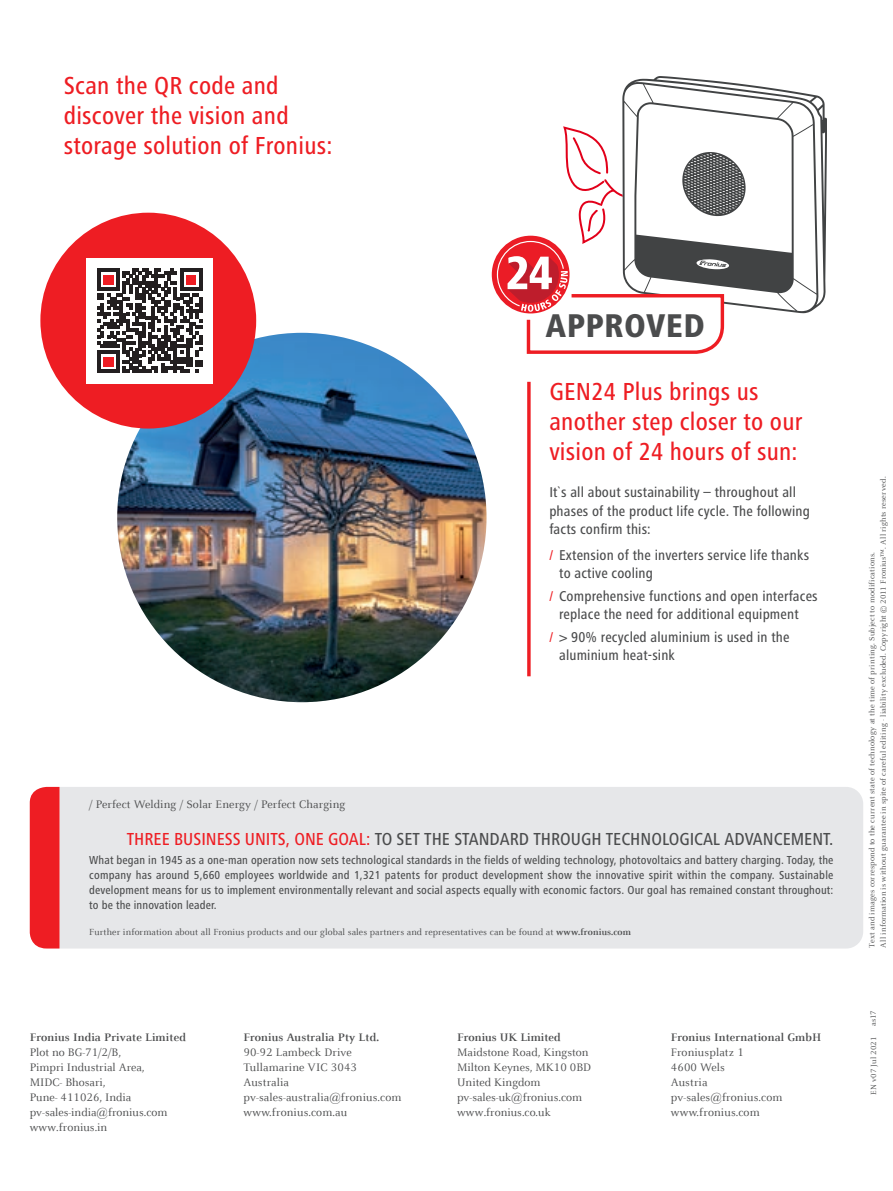
<style>
.page{position:relative;width:893px;height:1191px;background:#fff}
.page>*{position:absolute;margin:0;border:0;box-sizing:border-box;transform-origin:0 0}
.t1{font:800 condensed 34.05px "Frutiger Next LTW1 G";letter-spacing:.01em;color:#4b4c4d}
.t2{font:500 condensed 25.5px/30px "Frutiger Next LTW1 G";letter-spacing:.01em;color:#ee1d23}
.t3{font:500 condensed 18px "Frutiger Next LTW1 G";color:#4b4c4d}
.t4{font:500 condensed 14.7px/18.5px "Frutiger Next LTW1 G";letter-spacing:.01em;color:#4b4c4d}
.t5{font:500 condensed 12px/15px "Frutiger Next LTW1 G";letter-spacing:.01em;color:#4b4c4d;text-align:justify}
.t6{font:12px/15px "Celeste Offc Pro";color:#4b4c4d}
.t7{font:700 12px "Celeste Offc Pro";letter-spacing:.01em;color:#4b4c4d}
.t8{font:9.75px "Celeste Offc Pro";letter-spacing:.01em;color:#4b4c4d}
.t9{font:8.25px/11.2px "Celeste Offc Pro";letter-spacing:.025em;color:#4b4c4d}
.s1{color:#ee1d23}
.s2{font-weight:700}
</style>
<div class="page">
<div style="left:60px;top:787px;width:803px;height:161px;background:#e6e7e9"></div>
<div style="left:30px;top:787px;width:30px;height:161px;background:#ee1d23"></div>
<svg style="left:622px;top:76px;width:205px;height:237px"></svg>
<svg style="left:496px;top:125px;width:250px;height:229px"></svg>
<svg style="left:527px;top:382px;width:4px;height:294px"></svg>
<img style="left:117px;top:333px;width:369px;height:369px;border-radius:185px">
<div style="left:40px;top:213px;width:216px;height:215px;background:#ee1d23;border-radius:50%"></div>
<div style="left:86px;top:259px;width:126px;height:125px;background:#fff"></div>
<svg style="left:98px;top:268px;width:104px;height:105px"></svg>
<h2 class="t2" style="left:64px;top:70px;width:270px">Scan the QR code and discover the vision and storage solution of Fronius:</h2>
<h1 class="t1" style="left:545px;top:306px;width:161px">APPROVED</h1>
<h2 class="t2" style="left:549px;top:376px;width:255px">GEN24 Plus brings us another step closer to our vision of 24 hours of sun:</h2>
<p class="t6" style="left:89px;top:797px;width:258px">/ Perfect Welding / Solar Energy / Perfect Charging</p>
<p class="t4" style="left:549px;top:483px;width:262px">It`s all about sustainability – throughout all phases of the product life cycle. The following facts confirm this:</p>
<p class="t4" style="left:559px;top:545px;width:251px;text-indent:-10px"><span class="s1">/</span> Extension of the inverters service life thanks to active cooling</p>
<p class="t4" style="left:559px;top:586px;width:260px;text-indent:-10px"><span class="s1">/</span> Comprehensive functions and open interfaces replace the need for additional equipment</p>
<p class="t4" style="left:559px;top:628px;width:232px;text-indent:-10px"><span class="s1">/</span> &gt; 90% recycled aluminium is used in the aluminium heat-sink</p>
<h3 class="t3" style="left:127px;top:828px;width:708px"><span class="s1">THREE BUSINESS UNITS, ONE GOAL:</span> TO SET THE STANDARD THROUGH TECHNOLOGICAL ADVANCEMENT.</h3>
<p class="t5" style="left:89px;top:852px;width:746px">What began in 1945 as a one-man operation now sets technological standards in the fields of welding technology, photovoltaics and battery charging. Today, the company has around 5,660 employees worldwide and 1,321 patents for product development show the innovative spirit within the company. Sustainable development means for us to implement environmentally relevant and social aspects equally with economic factors. Our goal has remained constant throughout: to be the innovation leader.</p>
<p class="t8" style="left:89px;top:926px;width:543px">Further information about all Fronius products and our global sales partners and representatives can be found at <span class="s2">www.fronius.com</span></p>
<p class="t7" style="left:30px;top:1030px;width:158px">Fronius India Private Limited</p>
<p class="t6" style="left:30px;top:1045px;width:139px">Plot no BG-71/2/B,<br>Pimpri Industrial Area,<br>MIDC- Bhosari,<br>Pune- 411026, India pv-sales-india@fronius.com www.fronius.in</p>
<p class="t7" style="left:243px;top:1030px;width:137px">Fronius Australia Pty Ltd.</p>
<p class="t6" style="left:243px;top:1045px;width:159px">90-92 Lambeck Drive<br>Tullamarine VIC 3043<br>Australia pv-sales-australia@fronius.com www.fronius.com.au</p>
<p class="t7" style="left:457px;top:1030px;width:105px">Fronius UK Limited</p>
<p class="t6" style="left:457px;top:1045px;width:136px">Maidstone Road, Kingston<br>Milton Keynes, MK10 0BD<br>United Kingdom pv-sales-uk@fronius.com www.fronius.co.uk</p>
<p class="t7" style="left:671px;top:1030px;width:152px">Fronius International GmbH</p>
<p class="t6" style="left:671px;top:1045px;width:113px">Froniusplatz 1<br>4600 Wels<br>Austria pv-sales@fronius.com www.fronius.com</p>
<p class="t9" style="left:866px;top:947px;width:472px;rotate:-90deg">Text and images correspond to the current state of technology at the time of printing. Subject to modifications.<br>All information is without guarantee in spite of careful editing - liability excluded. Copyright © 2011 Fronius™. All rights reserved.</p>
<p class="t9" style="left:868px;top:1026px;width:17px;rotate:-90deg">as17</p>
<p class="t9" style="left:868px;top:1095px;width:60px;rotate:-90deg">EN v07 Jul 2021</p>
</div>
